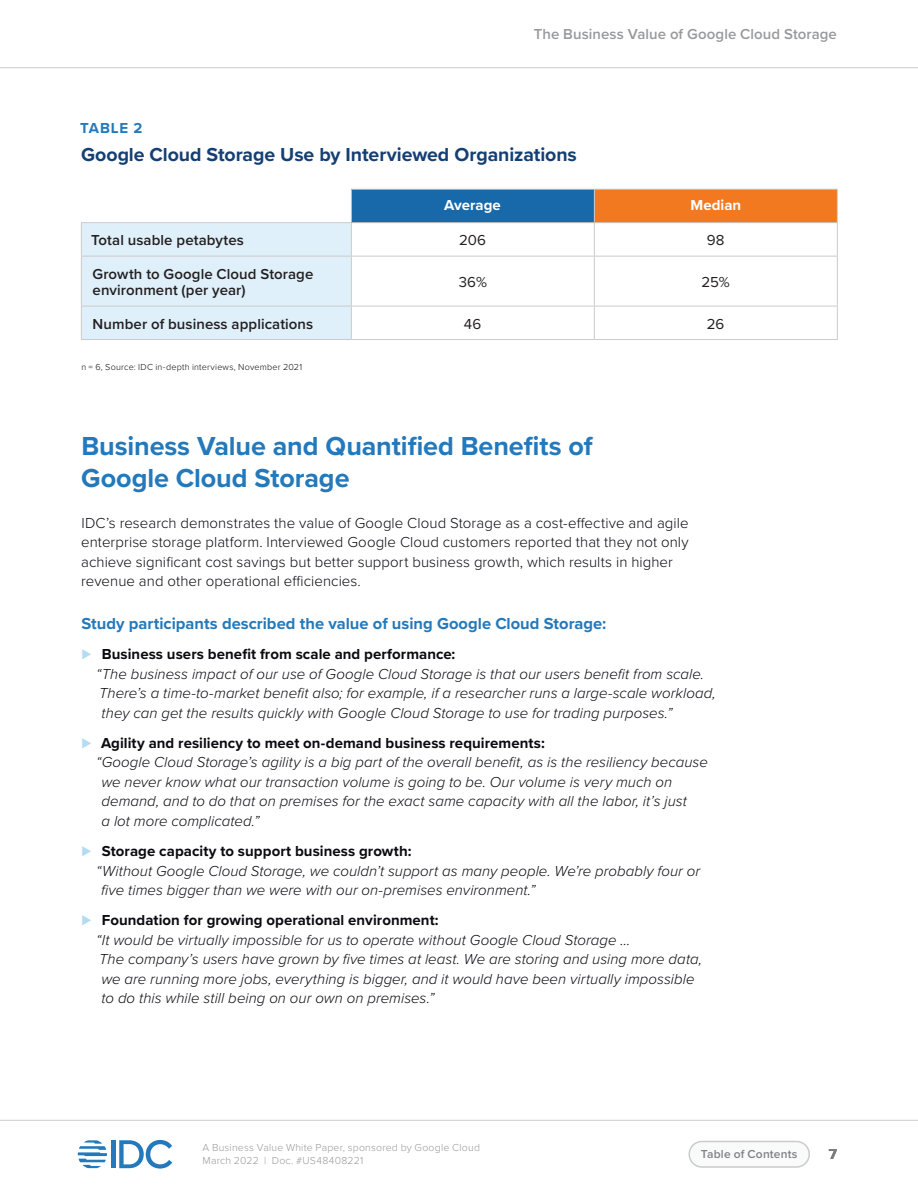
<style>
.page{position:relative;width:918px;height:1188px;background:#fff}
.page>*{position:absolute;margin:0;border:0;box-sizing:border-box;transform-origin:0 0}
.t1{font:700 27px/31.5px "Proxima Nova";letter-spacing:-.005em;color:#2379bb}
.Table_2_-_Figure_Tab{font:700 19.5px "Proxima Nova";letter-spacing:-.005em;color:#153f72}
.Text_before_bullets{font:700 16.5px "Proxima Nova";color:#2379bb}
.t2{font:italic 300 15px "Proxima Nova";letter-spacing:.005em;color:#0b0a10}
.Text{font:300 15px/19.5px "Proxima Nova";letter-spacing:.005em;color:#0b0a10}
.t3{font:700 15px "Proxima Nova";letter-spacing:.005em;color:#0b0a10}
.Table_4_-_Subtitles{font:600 15px/16.5px "Proxima Nova";letter-spacing:.005em;color:#231f20}
.t4{font:600 15px "Proxima Nova";letter-spacing:.005em;color:#98999b}
.Table_5_-_Text_cente{font:15px "Proxima Nova";letter-spacing:.01em;color:#231f20}
.Table_3_-_Subtitles{font:700 15px "Proxima Nova";letter-spacing:.005em;color:#fff}
.Table_1_-_Figure_Tab{font:700 15px "Proxima Nova";letter-spacing:.05em;color:#2379bb}
.t5{font:700 15px "Proxima Nova";color:#231f20}
.t6{font:600 12px "Proxima Nova";letter-spacing:.015em;color:#808188}
.t7{font:300 10.5px/13.5px "Proxima Nova";letter-spacing:.02em;color:#98999b}
.Note_Source{font:300 9px "Proxima Nova";letter-spacing:.025em;color:#0b0a10}
.s1{font-weight:300;font-size:16.5px;color:#b2dbf4}
</style>
<div class="page">
<div style="left:689px;top:1142px;width:120px;height:25px;background:#f9fafa;border-radius:13px"></div>
<div style="left:688px;top:1141px;width:122px;height:27px;border:2px solid #cbcbcb;border-radius:13px"></div>
<hr style="left:0;top:1120px;width:918px;height:1px;background:#cbcbcb">
<div style="left:111px;top:1140px;width:5px;height:28px;background:#2279bc"></div>
<svg style="left:119px;top:1140px;width:53px;height:29px"></svg>
<svg style="left:78px;top:1140px;width:29px;height:28px"></svg>
<hr style="left:0;top:67px;width:918px;height:1px;background:#cbcbcb">
<div style="left:351px;top:189px;width:243px;height:34px;background:#1769a9"></div>
<div style="left:594px;top:189px;width:243px;height:34px;background:#f37921"></div>
<div style="left:82px;top:223px;width:269px;height:116px;background:#dff0fa"></div>
<hr style="left:594px;top:223px;width:1px;height:33px;background:#cbcbcb">
<hr style="left:81px;top:256px;width:270px;height:1px;background:#cbcbcb">
<hr style="left:351px;top:256px;width:243px;height:1px;background:#cbcbcb">
<hr style="left:594px;top:256px;width:244px;height:1px;background:#cbcbcb">
<hr style="left:594px;top:256px;width:1px;height:50px;background:#cbcbcb">
<hr style="left:81px;top:306px;width:270px;height:1px;background:#cbcbcb">
<hr style="left:351px;top:306px;width:243px;height:1px;background:#cbcbcb">
<hr style="left:594px;top:306px;width:244px;height:1px;background:#cbcbcb">
<hr style="left:594px;top:306px;width:1px;height:33px;background:#cbcbcb">
<hr style="left:81px;top:222px;width:270px;height:1px;background:#cbcbcb">
<hr style="left:81px;top:223px;width:1px;height:33px;background:#cbcbcb">
<hr style="left:351px;top:223px;width:1px;height:33px;background:#cbcbcb">
<hr style="left:837px;top:223px;width:1px;height:33px;background:#cbcbcb">
<hr style="left:81px;top:256px;width:1px;height:50px;background:#cbcbcb">
<hr style="left:351px;top:256px;width:1px;height:50px;background:#cbcbcb">
<hr style="left:837px;top:256px;width:1px;height:50px;background:#cbcbcb">
<hr style="left:81px;top:306px;width:1px;height:33px;background:#cbcbcb">
<hr style="left:351px;top:306px;width:1px;height:33px;background:#cbcbcb">
<hr style="left:837px;top:306px;width:1px;height:33px;background:#cbcbcb">
<hr style="left:81px;top:339px;width:270px;height:1px;background:#cbcbcb">
<hr style="left:351px;top:339px;width:243px;height:1px;background:#cbcbcb">
<hr style="left:594px;top:339px;width:244px;height:1px;background:#cbcbcb">
<hr style="left:351px;top:189px;width:243px;height:1px;background:#cbcbcb">
<hr style="left:351px;top:190px;width:1px;height:32px;background:#cbcbcb">
<hr style="left:351px;top:222px;width:243px;height:1px;background:#cbcbcb">
<hr style="left:594px;top:189px;width:244px;height:1px;background:#cbcbcb">
<hr style="left:594px;top:190px;width:1px;height:32px;background:#cbcbcb">
<hr style="left:837px;top:190px;width:1px;height:32px;background:#cbcbcb">
<hr style="left:594px;top:222px;width:244px;height:1px;background:#cbcbcb">
<p class="t4" style="left:534px;top:23px;width:305px">The Business Value of Google Cloud Storage</p>
<p class="Table_1_-_Figure_Tab" style="left:80px;top:117px;width:64px">TABLE 2</p>
<p class="Table_2_-_Figure_Tab" style="left:81px;top:140px;width:497px">Google Cloud Storage Use by Interviewed Organizations</p>
<p class="Table_3_-_Subtitles" style="left:444px;top:194px;width:58px">Average</p>
<p class="Table_3_-_Subtitles" style="left:690px;top:194px;width:52px">Median</p>
<p class="Table_4_-_Subtitles" style="left:91px;top:232px;width:154px">Total usable petabytes</p>
<p class="Table_5_-_Text_cente" style="left:459px;top:229px;width:28px">206</p>
<p class="Table_5_-_Text_cente" style="left:707px;top:229px;width:19px">98</p>
<p class="Table_4_-_Subtitles" style="left:92px;top:265px;width:223px">Growth to Google Cloud Storage environment (per year)</p>
<p class="Table_5_-_Text_cente" style="left:459px;top:271px;width:30px">36%</p>
<p class="Table_5_-_Text_cente" style="left:702px;top:271px;width:30px">25%</p>
<p class="Table_4_-_Subtitles" style="left:93px;top:315px;width:222px">Number of business applications</p>
<p class="Table_5_-_Text_cente" style="left:464px;top:313px;width:19px">46</p>
<p class="Table_5_-_Text_cente" style="left:707px;top:313px;width:19px">26</p>
<p class="Note_Source" style="left:81px;top:360px;width:222px">n = 6, Source: IDC in-depth interviews, November 2021</p>
<h2 class="t1" style="left:81px;top:430px;width:513px">Business Value and Quantified Benefits of<br>Google Cloud Storage</h2>
<p class="Text" style="left:81px;top:512px;width:609px">IDCʼs research demonstrates the value of Google Cloud Storage as a cost-effective and agile enterprise storage platform. Interviewed Google Cloud customers reported that they not only achieve significant cost savings but better support business growth, which results in higher revenue and other operational efficiencies.</p>
<p class="Text_before_bullets" style="left:81px;top:611px;width:527px">Study participants described the value of using Google Cloud Storage:</p>
<p class="t3" style="left:82px;top:643px;width:375px"><span class="s1">⊲</span> Business users benefit from scale and performance:</p>
<p class="t2" style="left:96px;top:662px;width:609px">“The business impact of our use of Google Cloud Storage is that our users benefit from scale.</p>
<p class="t2" style="left:99px;top:682px;width:618px">Thereʼs a time-to-market benefit also; for example, if a researcher runs a large-scale workload,</p>
<p class="t2" style="left:102px;top:701px;width:573px">they can get the results quickly with Google Cloud Storage to use for trading purposes.”</p>
<p class="t3" style="left:82px;top:732px;width:465px"><span class="s1">⊲</span> Agility and resiliency to meet on-demand business requirements:</p>
<p class="t2" style="left:96px;top:751px;width:613px">“Google Cloud Storageʼs agility is a big part of the overall benefit, as is the resiliency because</p>
<p class="t2" style="left:101px;top:771px;width:572px">we never know what our transaction volume is going to be. Our volume is very much on</p>
<p class="t2" style="left:102px;top:790px;width:587px">demand, and to do that on premises for the exact same capacity with all the labor, itʼs just</p>
<p class="t2" style="left:102px;top:810px;width:159px">a lot more complicated.”</p>
<p class="t3" style="left:82px;top:840px;width:332px"><span class="s1">⊲</span> Storage capacity to support business growth:</p>
<p class="t2" style="left:96px;top:860px;width:605px">“Without Google Cloud Storage, we couldnʼt support as many people. Weʼre probably four or</p>
<p class="t2" style="left:101px;top:879px;width:436px">five times bigger than we were with our on-premises environment.”</p>
<p class="t3" style="left:82px;top:909px;width:359px"><span class="s1">⊲</span> Foundation for growing operational environment:</p>
<p class="t2" style="left:96px;top:929px;width:535px">“It would be virtually impossible for us to operate without Google Cloud Storage …</p>
<p class="t2" style="left:99px;top:948px;width:604px">The companyʼs users have grown by five times at least. We are storing and using more data,</p>
<p class="t2" style="left:101px;top:968px;width:595px">we are running more jobs, everything is bigger, and it would have been virtually impossible</p>
<p class="t2" style="left:102px;top:987px;width:334px">to do this while still being on our own on premises.”</p>
<p class="t7" style="left:202px;top:1140px;width:279px">A Business Value White Paper, sponsored by Google Cloud<br>March 2022 | Doc. #US48408221</p>
<p class="t6" style="left:701px;top:1145px;width:98px">Table of Contents</p>
<p class="t5" style="left:829px;top:1142px;width:10px">7</p>
</div>
